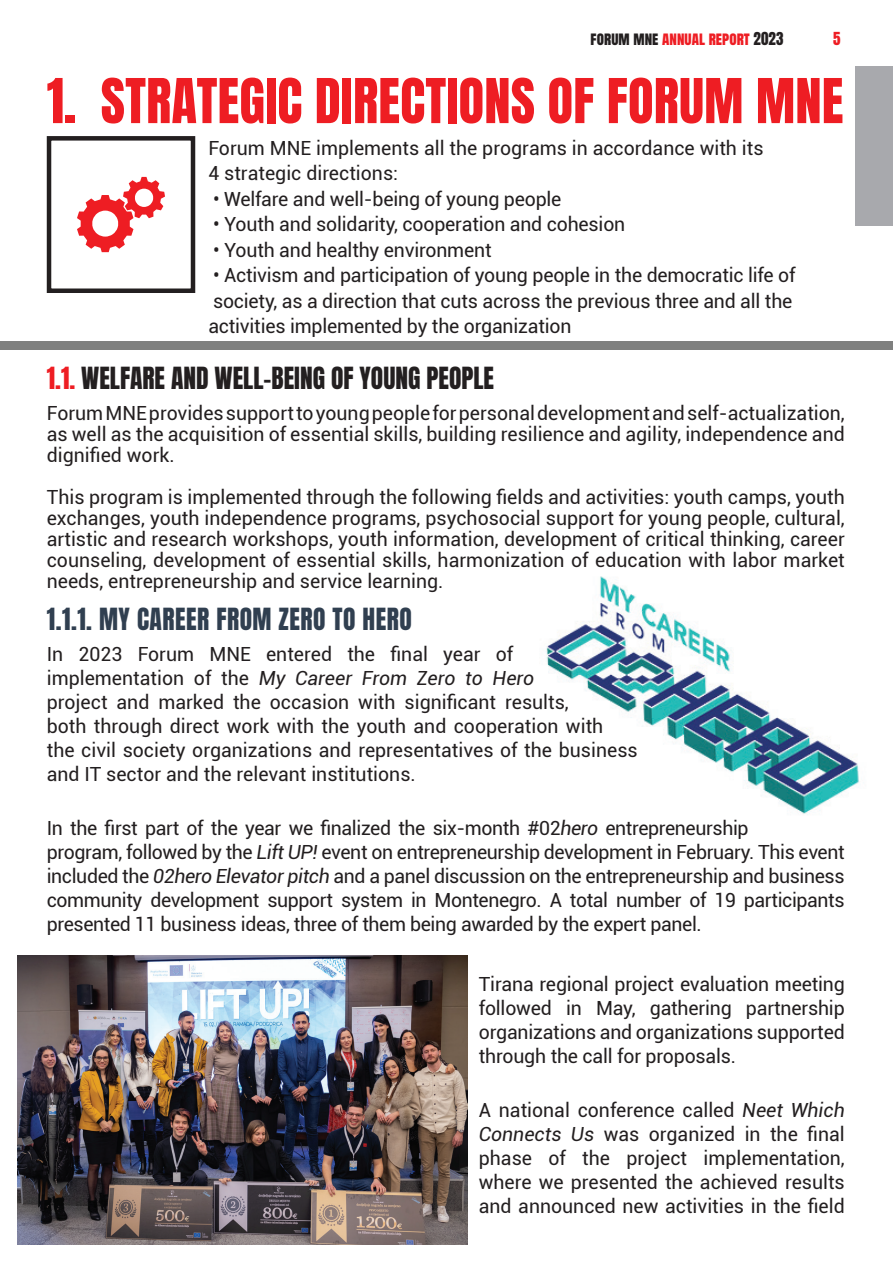
<style>
.page{position:relative;width:893px;height:1263px;background:#fff}
.page>*{position:absolute;margin:0;border:0;box-sizing:border-box;transform-origin:0 0}
.t1{font:52.5px "Anton";letter-spacing:.005em;color:#ee1d23}
.t2{font:25.5px "Anton";color:#231f20}
.t3{font:25.5px "Anton";letter-spacing:.02em;color:#303f50}
.t4{font:19.5px/24px "Roboto";letter-spacing:-.01em;color:#231f20}
.t5{font:15px "Anton";letter-spacing:.005em;color:#231f20}
.t6{font:15px "Anton";letter-spacing:.005em;color:#ee1d23}
.s1{color:#ee1d23}
.s2{color:#231f20}
.s3{font-style:italic}
</style>
<div class="page">
<div style="left:47px;top:136px;width:148px;height:157px;border:4px solid #231f20"></div>
<svg style="left:77px;top:177px;width:88px;height:75px"></svg>
<div style="left:856px;top:66px;width:37px;height:160px;background:#a8a9ad"></div>
<img style="left:546px;top:576px;width:313px;height:238px">
<div style="left:0;top:341px;width:893px;height:8px;background:#7f807f"></div>
<img style="left:17px;top:956px;width:450px;height:289px">
<p class="t5" style="left:591px;top:31px;width:88px">FORUM MNE <span class="s1">Annua</span></p>
<p class="t6" style="left:699px;top:31px;width:86px">l Report <span class="s2">2023</span></p>
<p class="t6" style="left:833px;top:31px;width:9px">5</p>
<h1 class="t1" style="left:47px;top:74px;width:798px">1. STRATEGIC DIRECTIONS OF FORUM MNE</h1>
<p class="t4" style="left:208px;top:134px;width:557px;line-height:25.5px">Forum MNE implements all the programs in accordance with its<br>4 strategic directions:</p>
<p class="t4" style="left:213px;top:186px;width:350px">• Welfare and well-being of young people</p>
<p class="t4" style="left:213px;top:212px;width:414px">• Youth and solidarity, cooperation and cohesion</p>
<p class="t4" style="left:213px;top:237px;width:280px">• Youth and healthy environment</p>
<p class="t4" style="left:208px;top:262px;width:589px;line-height:25.5px">• Activism and participation of young people in the democratic life of society, as a direction that cuts across the previous three and all the activities implemented by the organization</p>
<h2 class="t2" style="left:47px;top:365px;width:449px"><span class="s1">1.1.</span> WELFARE AND WELL-BEING OF YOUNG PEOPLE</h2>
<p class="t4" style="left:47px;top:402px;width:799px;line-height:21px;text-align:justify">Forum MNE provides support to young people for personal development and self-actualization, as well as the acquisition of essential skills, building resilience and agility, independence and dignified work.</p>
<p class="t4" style="left:47px;top:486px;width:799px;line-height:21px;text-align:justify">This program is implemented through the following fields and activities: youth camps, youth exchanges, youth independence programs, psychosocial support for young people, cultural, artistic and research workshops, youth information, development of critical thinking, career counseling, development of essential skills, harmonization of education with labor market needs, entrepreneurship and service learning.</p>
<h2 class="t3" style="left:47px;top:607px;width:367px">1.1.1. MY CAREER FROM ZERO TO HERO</h2>
<p class="t4" style="left:47px;top:641px;width:592px">In 2023 Forum MNE entered the final year of implementation of the <span class="s3">My Career From Zero to Hero<br></span>project and marked the occasion with significant results,<br>both through direct work with the youth and cooperation with<br>the civil society organizations and representatives of the business and IT sector and the relevant institutions.</p>
<p class="t4" style="left:47px;top:815px;width:799px">In the first part of the year we finalized the six-month #02<span class="s3">hero</span> entrepreneurship<br>program, followed by the <span class="s3">Lift UP!</span> event on entrepreneurship development in February. This event included the <span class="s3">02hero Elevator pitch</span> and a panel discussion on the entrepreneurship and business community development support system in Montenegro. A total number of 19 participants presented 11 business ideas, three of them being awarded by the expert panel.</p>
<p class="t4" style="left:479px;top:971px;width:367px;text-align:justify">Tirana regional project evaluation meeting followed in May, gathering partnership organizations and organizations supported through the call for proposals.</p>
<p class="t4" style="left:479px;top:1098px;width:368px;text-align:justify">A national conference called <span class="s3">Neet Which Connects Us</span> was organized in the final phase of the project implementation, where we presented the achieved results and announced new activities in the field</p>
</div>
